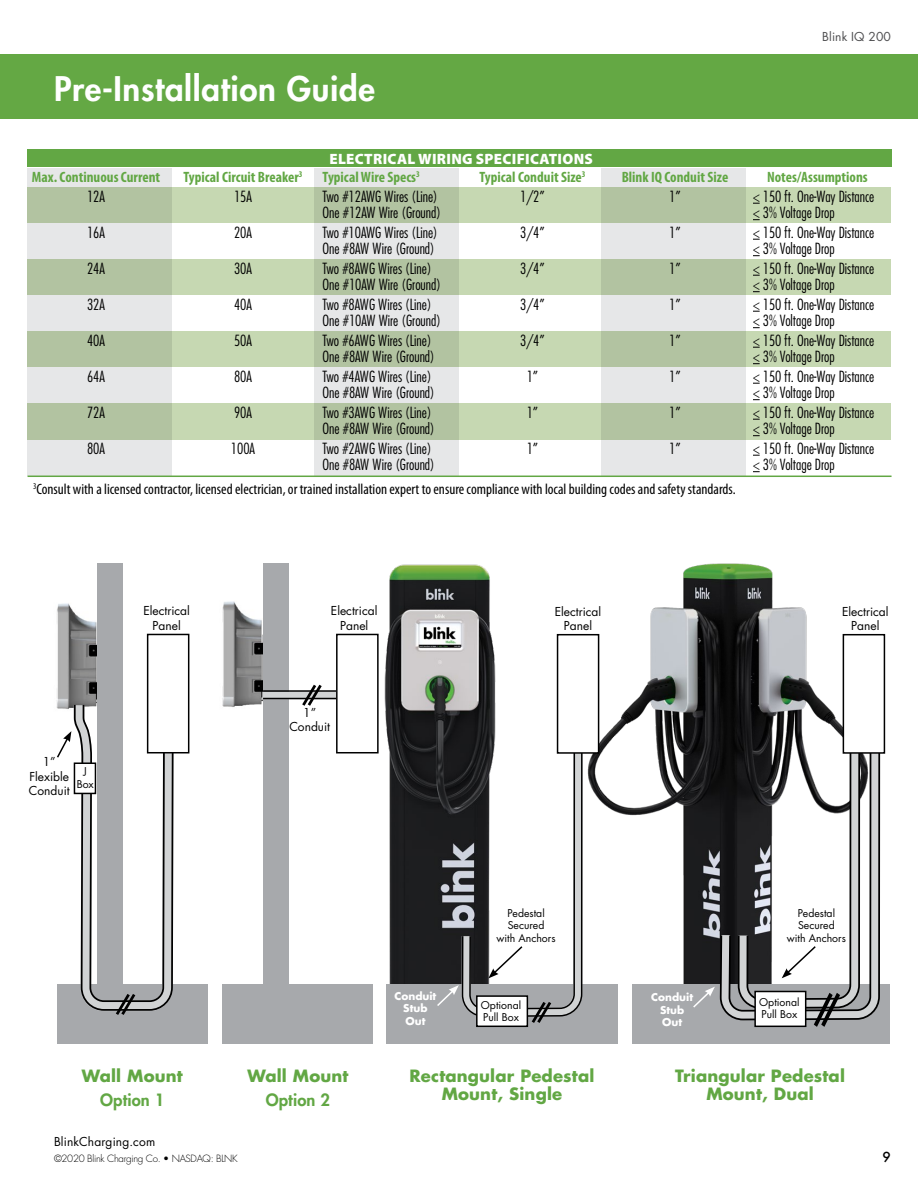
<style>
.page{position:relative;width:918px;height:1188px;background:#fff}
.page>*{position:absolute;margin:0;border:0;box-sizing:border-box;transform-origin:0 0}
.t1{font:800 33px "Futura Std";letter-spacing:.02em;color:#fff}
.t2{font:700 16.5px/18px "Futura Std";letter-spacing:.01em;color:#62a744;text-align:center}
.t3{font:800 16.5px "Futura Std";letter-spacing:.01em;color:#62a744}
.t4{font:300 condensed 15px "Futura Std";color:#000}
.t5{font:condensed 15px "Myriad Pro";color:#000}
.t6{font:700 condensed 15px "Myriad Pro";color:#62a744}
.t7{font:900 15px "Myriad Pro";letter-spacing:.02em;color:#fff}
.t8{font:500 13.5px "Futura";color:#000}
.t9{font:12px/14.4px "Futura Std";color:#000;text-align:center}
.t10{font:12px "Futura Std";letter-spacing:.01em;color:#4d4d4f}
.t11{font:10.5px/12.6px "Futura Std";color:#000;text-align:center}
.t12{font:700 10.5px/12.6px "Futura Std";color:#fff;text-align:center}
.t13{font:300 9.75px "Futura Std";letter-spacing:-.03em;color:#000}
</style>
<div class="page">
<div style="left:27px;top:169px;width:145px;height:307px;background:#e6e7e8"></div>
<div style="left:314px;top:169px;width:145px;height:307px;background:#e6e7e8"></div>
<div style="left:602px;top:169px;width:144px;height:307px;background:#e6e7e8"></div>
<div style="left:28px;top:187px;width:863px;height:36px;background:linear-gradient(to bottom,#bdcfab,#bdceaa)"></div>
<div style="left:28px;top:259px;width:863px;height:36px;background:linear-gradient(to bottom,#bdcfab,#bdceaa)"></div>
<div style="left:28px;top:331px;width:863px;height:36px;background:linear-gradient(to bottom,#bdcfab,#bdceaa)"></div>
<div style="left:28px;top:403px;width:863px;height:36px;background:linear-gradient(to bottom,#bdcfab,#bdceaa)"></div>
<div style="left:0;top:54px;width:918px;height:65px;background:#64a844"></div>
<img style="left:573px;top:563px;width:309px;height:422px">
<img style="left:357px;top:564px;width:139px;height:435px">
<div style="left:27px;top:149px;width:865px;height:18px;background:#62a744"></div>
<hr style="left:28px;top:476px;width:864px;height:1px;background:#62a744">
<img style="left:222px;top:601px;width:41px;height:106px">
<div style="left:223px;top:984px;width:150px;height:59px;background:#a7a9ac"></div>
<div style="left:263px;top:564px;width:26px;height:459px;background:#a7a9ac"></div>
<svg style="left:262px;top:692px;width:74px;height:7px"></svg>
<hr style="left:263px;top:690px;width:90px;height:2px;background:#000">
<hr style="left:263px;top:698px;width:90px;height:1px;background:#000">
<svg style="left:302px;top:685px;width:20px;height:21px"></svg>
<img style="left:57px;top:603px;width:16px;height:92px">
<div style="left:57px;top:984px;width:151px;height:59px;background:#a7a9ac"></div>
<svg style="left:73px;top:168px;width:101px;height:876px"></svg>
<svg style="left:56px;top:695px;width:123px;height:321px"></svg>
<div style="left:387px;top:985px;width:231px;height:59px;background:#a7a9ac"></div>
<svg style="left:457px;top:734px;width:130px;height:251px"></svg>
<svg style="left:437px;top:985px;width:22px;height:21px"></svg>
<div style="left:632px;top:985px;width:258px;height:59px;background:#a7a9ac"></div>
<svg style="left:693px;top:987px;width:22px;height:21px"></svg>
<svg style="left:716px;top:723px;width:168px;height:262px"></svg>
<div style="left:148px;top:634px;width:41px;height:119px;background:#fff"></div>
<div style="left:147px;top:634px;width:42px;height:119px;border:2px solid #000"></div>
<div style="left:337px;top:634px;width:41px;height:119px;background:#fff"></div>
<div style="left:336px;top:634px;width:43px;height:119px;border:2px solid #000"></div>
<svg style="left:719px;top:731px;width:162px;height:289px"></svg>
<svg style="left:737px;top:733px;width:124px;height:295px"></svg>
<div style="left:755px;top:992px;width:51px;height:34px;background:#fff"></div>
<div style="left:754px;top:991px;width:52px;height:36px;border:2px solid #000"></div>
<div style="left:843px;top:635px;width:41px;height:118px;background:#fff"></div>
<div style="left:843px;top:634px;width:42px;height:120px;border:2px solid #000"></div>
<svg style="left:461px;top:742px;width:122px;height:285px"></svg>
<svg style="left:532px;top:1002px;width:19px;height:21px"></svg>
<div style="left:477px;top:996px;width:50px;height:30px;background:#fff"></div>
<div style="left:476px;top:995px;width:52px;height:32px;border:2px solid #000"></div>
<div style="left:558px;top:635px;width:41px;height:118px;background:#fff"></div>
<div style="left:557px;top:634px;width:42px;height:120px;border:2px solid #000"></div>
<h1 class="t1" style="left:54px;top:68px;width:323px">Pre-Installation Guide</h1>
<p class="t7" style="left:329px;top:151px;width:265px">ELECTRICAL WIRING SPECIFICATIONS</p>
<p class="t10" style="left:822px;top:28px;width:70px">Blink IQ 200</p>
<p class="t6" style="left:32px;top:169px;width:130px">Max. Continuous Current</p>
<p class="t6" style="left:183px;top:169px;width:121px">Typical Circuit Breaker<sup>3</sup></p>
<p class="t6" style="left:322px;top:169px;width:99px">Typical Wire Specs<sup>3</sup></p>
<p class="t6" style="left:479px;top:169px;width:108px">Typical Conduit Size<sup>3</sup></p>
<p class="t6" style="left:622px;top:169px;width:108px">Blink IQ Conduit Size</p>
<p class="t6" style="left:767px;top:169px;width:102px">Notes/Assumptions</p>
<p class="t4" style="left:87px;top:187px;width:19px">12A</p>
<p class="t4" style="left:234px;top:187px;width:19px">15A</p>
<p class="t4" style="left:323px;top:187px;width:117px">Two #12AWG Wires (Line)</p>
<p class="t4" style="left:520px;top:187px;width:26px">1/2”</p>
<p class="t4" style="left:669px;top:187px;width:13px">1”</p>
<p class="t4" style="left:753px;top:187px;width:123px">&lt; 150 ft. One-Way Distance</p>
<p class="t4" style="left:323px;top:204px;width:120px">One #12AW Wire (Ground)</p>
<p class="t4" style="left:753px;top:204px;width:83px">&lt; 3% Voltage Drop</p>
<p class="t4" style="left:87px;top:223px;width:19px">16A</p>
<p class="t4" style="left:234px;top:223px;width:19px">20A</p>
<p class="t4" style="left:323px;top:223px;width:117px">Two #10AWG Wires (Line)</p>
<p class="t4" style="left:520px;top:223px;width:26px">3/4”</p>
<p class="t4" style="left:669px;top:223px;width:13px">1”</p>
<p class="t4" style="left:753px;top:223px;width:123px">&lt; 150 ft. One-Way Distance</p>
<p class="t4" style="left:323px;top:240px;width:114px">One #8AW Wire (Ground)</p>
<p class="t4" style="left:753px;top:240px;width:83px">&lt; 3% Voltage Drop</p>
<p class="t4" style="left:87px;top:259px;width:19px">24A</p>
<p class="t4" style="left:234px;top:259px;width:19px">30A</p>
<p class="t4" style="left:323px;top:259px;width:111px">Two #8AWG Wires (Line)</p>
<p class="t4" style="left:520px;top:259px;width:26px">3/4”</p>
<p class="t4" style="left:669px;top:259px;width:13px">1”</p>
<p class="t4" style="left:753px;top:259px;width:123px">&lt; 150 ft. One-Way Distance</p>
<p class="t4" style="left:323px;top:276px;width:120px">One #10AW Wire (Ground)</p>
<p class="t4" style="left:753px;top:276px;width:83px">&lt; 3% Voltage Drop</p>
<p class="t4" style="left:87px;top:295px;width:19px">32A</p>
<p class="t4" style="left:234px;top:295px;width:19px">40A</p>
<p class="t4" style="left:323px;top:295px;width:111px">Two #8AWG Wires (Line)</p>
<p class="t4" style="left:520px;top:295px;width:26px">3/4”</p>
<p class="t4" style="left:669px;top:295px;width:13px">1”</p>
<p class="t4" style="left:753px;top:295px;width:123px">&lt; 150 ft. One-Way Distance</p>
<p class="t4" style="left:323px;top:312px;width:120px">One #10AW Wire (Ground)</p>
<p class="t4" style="left:753px;top:312px;width:83px">&lt; 3% Voltage Drop</p>
<p class="t4" style="left:87px;top:331px;width:19px">40A</p>
<p class="t4" style="left:234px;top:331px;width:19px">50A</p>
<p class="t4" style="left:323px;top:331px;width:111px">Two #6AWG Wires (Line)</p>
<p class="t4" style="left:520px;top:331px;width:26px">3/4”</p>
<p class="t4" style="left:669px;top:331px;width:13px">1”</p>
<p class="t4" style="left:753px;top:331px;width:123px">&lt; 150 ft. One-Way Distance</p>
<p class="t4" style="left:323px;top:348px;width:114px">One #8AW Wire (Ground)</p>
<p class="t4" style="left:753px;top:348px;width:83px">&lt; 3% Voltage Drop</p>
<p class="t4" style="left:87px;top:367px;width:19px">64A</p>
<p class="t4" style="left:234px;top:367px;width:19px">80A</p>
<p class="t4" style="left:323px;top:367px;width:111px">Two #4AWG Wires (Line)</p>
<p class="t4" style="left:527px;top:367px;width:13px">1”</p>
<p class="t4" style="left:669px;top:367px;width:13px">1”</p>
<p class="t4" style="left:753px;top:367px;width:123px">&lt; 150 ft. One-Way Distance</p>
<p class="t4" style="left:323px;top:384px;width:114px">One #8AW Wire (Ground)</p>
<p class="t4" style="left:753px;top:384px;width:83px">&lt; 3% Voltage Drop</p>
<p class="t4" style="left:87px;top:403px;width:19px">72A</p>
<p class="t4" style="left:234px;top:403px;width:19px">90A</p>
<p class="t4" style="left:323px;top:403px;width:111px">Two #3AWG Wires (Line)</p>
<p class="t4" style="left:527px;top:403px;width:13px">1”</p>
<p class="t4" style="left:669px;top:403px;width:13px">1”</p>
<p class="t4" style="left:753px;top:403px;width:123px">&lt; 150 ft. One-Way Distance</p>
<p class="t4" style="left:323px;top:420px;width:114px">One #8AW Wire (Ground)</p>
<p class="t4" style="left:753px;top:420px;width:83px">&lt; 3% Voltage Drop</p>
<p class="t4" style="left:87px;top:439px;width:19px">80A</p>
<p class="t4" style="left:231px;top:439px;width:26px">100A</p>
<p class="t4" style="left:323px;top:439px;width:111px">Two #2AWG Wires (Line)</p>
<p class="t4" style="left:527px;top:439px;width:13px">1”</p>
<p class="t4" style="left:669px;top:439px;width:13px">1”</p>
<p class="t4" style="left:753px;top:439px;width:123px">&lt; 150 ft. One-Way Distance</p>
<p class="t4" style="left:323px;top:456px;width:114px">One #8AW Wire (Ground)</p>
<p class="t4" style="left:753px;top:456px;width:83px">&lt; 3% Voltage Drop</p>
<p class="t5" style="left:33px;top:481px;width:704px"><sup>3</sup>Consult with a licensed contractor, licensed electrician, or trained installation expert to ensure compliance with local building codes and safety standards.</p>
<p class="t9" style="left:143px;top:604px;width:48px">Electrical<br>Panel</p>
<p class="t9" style="left:29px;top:755px;width:42px">1”<br>Flexible<br>Conduit</p>
<p class="t11" style="left:77px;top:765px;width:19px">J<br>Box</p>
<p class="t9" style="left:331px;top:604px;width:48px">Electrical<br>Panel</p>
<p class="t9" style="left:289px;top:706px;width:42px">1”<br>Conduit</p>
<p class="t9" style="left:555px;top:604px;width:48px">Electrical<br>Panel</p>
<p class="t9" style="left:842px;top:604px;width:48px">Electrical<br>Panel</p>
<p class="t2" style="left:82px;top:1067px;width:103px">Wall Mount</p>
<p class="t3" style="left:100px;top:1089px;width:66px">Option 1</p>
<p class="t2" style="left:247px;top:1067px;width:103px">Wall Mount</p>
<p class="t3" style="left:266px;top:1089px;width:66px">Option 2</p>
<p class="t9" style="left:54px;top:1135px;width:103px">BlinkCharging.com</p>
<p class="t13" style="left:54px;top:1153px;width:185px">©2020 Blink Charging Co. • NASDAQ: BLNK</p>
<p class="t12" style="left:395px;top:989px;width:43px">Conduit<br>Stub<br>Out</p>
<p class="t11" style="left:497px;top:907px;width:61px">Pedestal<br>Secured<br>with Anchors</p>
<p class="t11" style="left:481px;top:999px;width:42px;text-align:left">Optional<br>Pull Box</p>
<p class="t11" style="left:787px;top:907px;width:61px">Pedestal<br>Secured<br>with Anchors</p>
<p class="t12" style="left:651px;top:991px;width:43px">Conduit<br>Stub<br>Out</p>
<p class="t11" style="left:759px;top:996px;width:42px;text-align:left">Optional<br>Pull Box</p>
<p class="t2" style="left:410px;top:1067px;width:186px">Rectangular Pedestal<br>Mount, Single</p>
<p class="t2" style="left:675px;top:1067px;width:171px">Triangular Pedestal<br>Mount, Dual</p>
<p class="t8" style="left:883px;top:1148px;width:10px">9</p>
</div>
